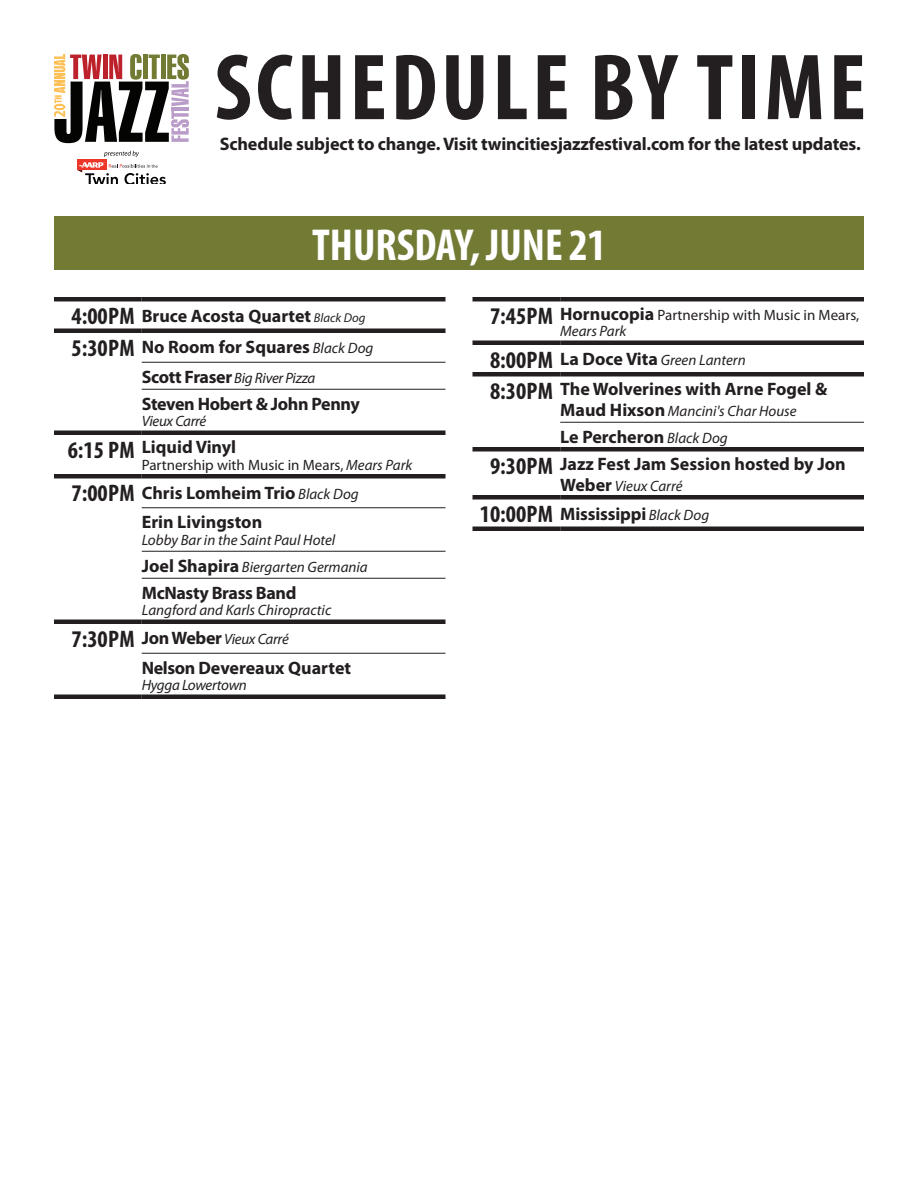
<style>
.page{position:relative;width:918px;height:1188px;background:#fff}
.page>*{position:absolute;margin:0;border:0;box-sizing:border-box;transform-origin:0 0}
.t1{font:700 condensed 94.95px "Myriad Pro";letter-spacing:.04em;color:#231f20}
.t2{font:700 condensed 45px "Myriad Pro";color:#fff}
.t3{font:700 18.15px "Myriad Pro";letter-spacing:-.01em;color:#231f20}
.t4{font:700 18px/31.5px "Myriad Pro";color:#231f20}
.t5{font:700 18px "Myriad Pro";letter-spacing:-.02em;color:#231f20}
.t6{font:italic 15px/27px "Myriad Pro";color:#231f20}
.t7{font:15px/16.5px "Myriad Pro";color:#231f20}
.t8{font:italic 15px "Myriad Pro";letter-spacing:-.02em;color:#231f20}
.t9{font:italic 15px "Myriad Pro";letter-spacing:-.025em;color:#231f20}
.s1{font-stretch:condensed;font-size:24px}
.s2{font-weight:400;font-style:italic;font-size:12.75px}
.s3{font-weight:400;font-style:italic;font-size:15px}
.s4{font-weight:700;font-style:normal;font-size:18px}
.s5{font-style:italic}
.s6{font-weight:700;font-style:normal;font-stretch:condensed;font-size:24px}
.s7{font-weight:700;font-stretch:condensed;font-size:24px}
.s8{font-weight:700;font-size:18px}
</style>
<div class="page">
<div style="left:54px;top:216px;width:810px;height:54px;background:#727a34"></div>
<svg style="left:77px;top:151px;width:89px;height:33px"></svg>
<svg style="left:54px;top:54px;width:135px;height:89px"></svg>
<div style="left:54px;top:297px;width:88px;height:5px;background:#231f20"></div>
<div style="left:142px;top:297px;width:304px;height:5px;background:#231f20"></div>
<div style="left:54px;top:328px;width:88px;height:5px;background:#231f20"></div>
<div style="left:142px;top:328px;width:304px;height:5px;background:#231f20"></div>
<div style="left:54px;top:430px;width:88px;height:5px;background:#231f20"></div>
<div style="left:142px;top:430px;width:304px;height:5px;background:#231f20"></div>
<hr style="left:54px;top:474px;width:88px;height:4px;background:#231f20">
<hr style="left:142px;top:474px;width:304px;height:4px;background:#231f20">
<hr style="left:54px;top:620px;width:88px;height:4px;background:#231f20">
<hr style="left:142px;top:620px;width:304px;height:4px;background:#231f20">
<div style="left:54px;top:694px;width:88px;height:5px;background:#231f20"></div>
<div style="left:142px;top:694px;width:304px;height:5px;background:#231f20"></div>
<hr style="left:142px;top:362px;width:304px;height:1px;background:#231f20">
<hr style="left:142px;top:389px;width:304px;height:1px;background:#231f20">
<hr style="left:142px;top:507px;width:304px;height:1px;background:#231f20">
<hr style="left:142px;top:551px;width:304px;height:1px;background:#231f20">
<hr style="left:142px;top:578px;width:304px;height:1px;background:#231f20">
<hr style="left:142px;top:653px;width:304px;height:1px;background:#231f20">
<div style="left:472px;top:297px;width:88px;height:5px;background:#231f20"></div>
<div style="left:560px;top:297px;width:304px;height:5px;background:#231f20"></div>
<hr style="left:472px;top:341px;width:88px;height:4px;background:#231f20">
<hr style="left:560px;top:341px;width:304px;height:4px;background:#231f20">
<hr style="left:560px;top:422px;width:304px;height:1px;background:#231f20">
<div style="left:472px;top:372px;width:88px;height:5px;background:#231f20"></div>
<div style="left:472px;top:447px;width:88px;height:5px;background:#231f20"></div>
<div style="left:560px;top:372px;width:304px;height:5px;background:#231f20"></div>
<div style="left:560px;top:447px;width:304px;height:5px;background:#231f20"></div>
<div style="left:472px;top:495px;width:88px;height:5px;background:#231f20"></div>
<div style="left:560px;top:495px;width:304px;height:5px;background:#231f20"></div>
<hr style="left:472px;top:527px;width:88px;height:4px;background:#231f20">
<hr style="left:560px;top:527px;width:304px;height:4px;background:#231f20">
<h1 class="t1" style="left:214px;top:28px;width:653px">SCHEDULE BY TIME</h1>
<p class="t3" style="left:220px;top:132px;width:642px">Schedule subject to change. Visit twincitiesjazzfestival.com for the latest updates.</p>
<h2 class="t2" style="left:312px;top:217px;width:295px">THURSDAY, JUNE 21</h2>
<p class="t4" style="left:72px;top:299px;width:303px"><span class="s1">4:00PM</span> Bruce Acosta Quartet <span class="s2">Black Dog<br></span><span class="s1">5:30PM</span> No Room for Squares <span class="s3">Black Dog</span></p>
<p class="t8" style="left:142px;top:368px;width:175px"><span class="s4">Scott Fraser</span> Big River Pizza</p>
<p class="t5" style="left:142px;top:392px;width:220px">Steven Hobert &amp; John Penny</p>
<p class="t8" style="left:142px;top:412px;width:66px">Vieux Carré</p>
<p class="t4" style="left:68px;top:431px;width:170px"><span class="s1">6:15 PM</span> Liquid Vinyl</p>
<p class="t7" style="left:142px;top:456px;width:272px">Partnership with Music in Mears, <span class="s5">Mears Park</span></p>
<p class="t4" style="left:142px;top:477px;width:219px;line-height:29.2px;text-indent:-70px"><span class="s1">7:00PM</span> Chris Lomheim Trio <span class="s3">Black Dog<br></span>Erin Livingston</p>
<p class="t6" style="left:142px;top:526px;width:228px">Lobby Bar in the Saint Paul Hotel<br><span class="s4">Joel Shapira</span> Biergarten Germania</p>
<p class="t5" style="left:142px;top:581px;width:156px">McNasty Brass Band</p>
<p class="t6" style="left:72px;top:595px;width:261px;line-height:29.2px;text-indent:70px">Langford and Karls Chiropractic<br><span class="s6">7:30PM</span> <span class="s4">Jon Weber</span> Vieux Carré</p>
<p class="t4" style="left:142px;top:651px;width:211px">Nelson Devereaux Quartet</p>
<p class="t9" style="left:142px;top:676px;width:107px">Hygga Lowertown</p>
<p class="t7" style="left:560px;top:306px;width:301px;text-indent:-70px"><span class="s7">7:45PM</span> <span class="s8">Hornucopia</span> Partnership with Music in Mears,<br><span class="s5">Mears Park</span></p>
<p class="t6" style="left:490px;top:346px;width:257px"><span class="s6">8:00PM</span> <span class="s4">La Doce Vita</span> Green Lantern</p>
<p class="t4" style="left:490px;top:372px;width:339px"><span class="s1">8:30PM</span> The Wolverines with Arne Fogel &amp;</p>
<p class="t6" style="left:560px;top:397px;width:238px"><span class="s4">Maud Hixson</span> Mancini's Char House</p>
<p class="t4" style="left:490px;top:422px;width:357px;line-height:27px;text-indent:70px">Le Percheron <span class="s3">Black Dog<br></span><span class="s1">9:30PM</span> Jazz Fest Jam Session hosted by Jon</p>
<p class="t6" style="left:560px;top:472px;width:124px"><span class="s4">Weber</span> Vieux Carré</p>
<p class="t4" style="left:480px;top:497px;width:231px"><span class="s1">10:00PM</span> Mississippi <span class="s3">Black Dog</span></p>
</div>
